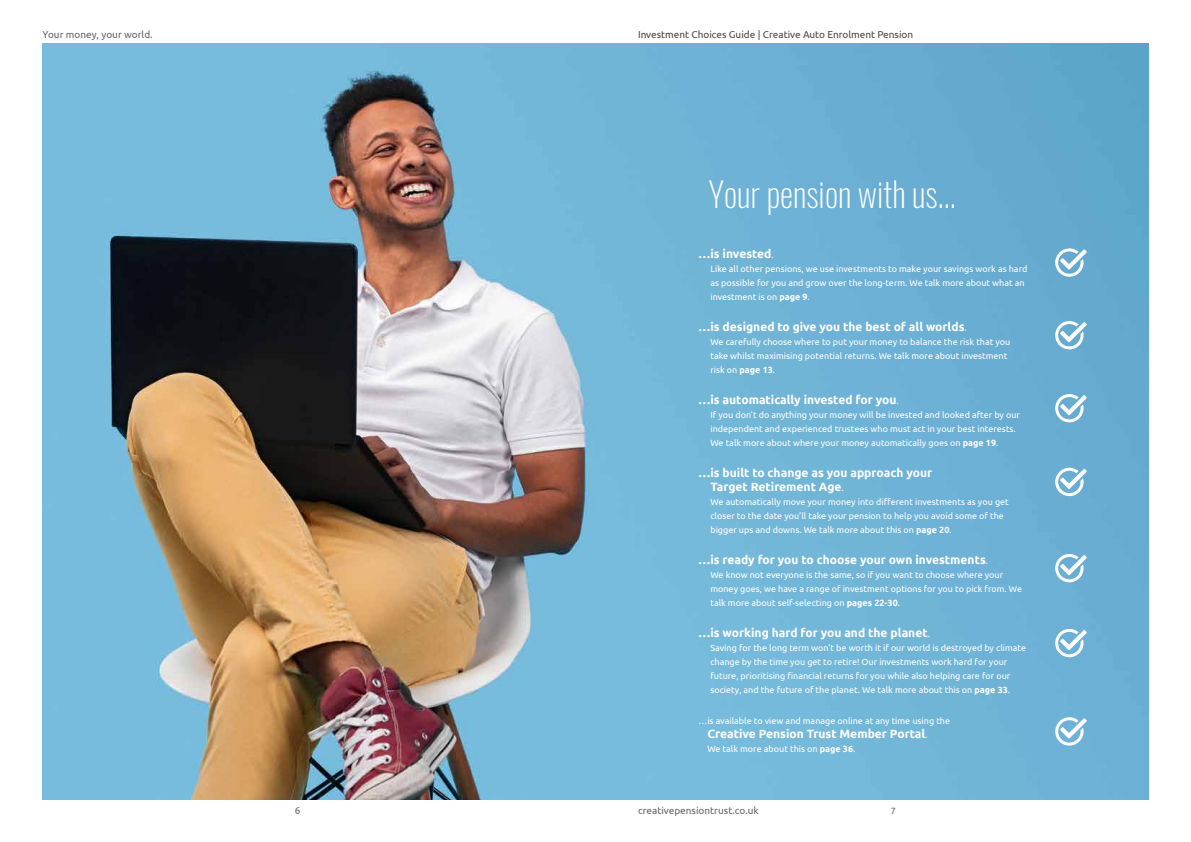
<style>
.page{position:relative;width:1191px;height:842px;background:#fff}
.page>*{position:absolute;margin:0;border:0;box-sizing:border-box;transform-origin:0 0}
.t1{font:200 34px "Oswald";color:#fff}
.t2{font:700 12px/14px "Ubuntu";color:#fff}
.t3{font:10px "Ubuntu";color:#4b4745}
.t4{font:10px "Ubuntu";color:#666665}
.t5{font:9px/14px "Ubuntu";color:#fff}
.t6{font:9px "Ubuntu";color:#666665}
.s1{font-weight:400;font-size:9px}
.s2{font-weight:700}
</style>
<div class="page">
<img style="left:43px;top:44px;width:1105px;height:755px">
<svg style="left:1055px;top:248px;width:31px;height:29px"></svg>
<svg style="left:1055px;top:321px;width:31px;height:28px"></svg>
<svg style="left:1055px;top:394px;width:31px;height:28px"></svg>
<svg style="left:1055px;top:468px;width:31px;height:28px"></svg>
<svg style="left:1055px;top:554px;width:31px;height:28px"></svg>
<svg style="left:1055px;top:629px;width:31px;height:28px"></svg>
<svg style="left:1055px;top:717px;width:31px;height:28px"></svg>
<p class="t4" style="left:43px;top:28px;width:112px">Your money, your world.</p>
<p class="t3" style="left:638px;top:28px;width:277px">Investment Choices Guide | Creative Auto Enrolment Pension</p>
<h1 class="t1" style="left:708px;top:171px;width:249px">Your pension with us...</h1>
<h2 class="t2" style="left:698px;top:246px;width:77px">…is invested<span class="s1">.</span></h2>
<p class="t5" style="left:710px;top:261px;width:318px">Like all other pensions, we use investments to make your savings work as hard as possible for you and grow over the long-term. We talk more about what an investment is on <span class="s2">page 9</span>.</p>
<h2 class="t2" style="left:698px;top:319px;width:270px">…is designed to give you the best of all worlds<span class="s1">.</span></h2>
<p class="t5" style="left:710px;top:334px;width:301px">We carefully choose where to put your money to balance the risk that you take whilst maximising potential returns. We talk more about investment risk on <span class="s2">page 13</span>.</p>
<h2 class="t2" style="left:698px;top:392px;width:202px">…is automatically invested for you<span class="s1">.</span></h2>
<p class="t5" style="left:710px;top:407px;width:311px">If you don’t do anything your money will be invested and looked after by our independent and experienced trustees who must act in your best interests.<br>We talk more about where your money automatically goes on <span class="s2">page 19</span>.</p>
<h2 class="t2" style="left:710px;top:465px;width:223px;text-indent:-12px">…is built to change as you approach your<br>Target Retirement Age<span class="s1">.</span></h2>
<p class="t5" style="left:710px;top:494px;width:300px">We automatically move your money into different investments as you get closer to the date you’ll take your pension to help you avoid some of the bigger ups and downs. We talk more about this on <span class="s2">page 20</span>.</p>
<h2 class="t2" style="left:698px;top:552px;width:291px">…is ready for you to choose your own investments<span class="s1">.</span></h2>
<p class="t5" style="left:710px;top:567px;width:313px">We know not everyone is the same, so if you want to choose where your money goes, we have a range of investment options for you to pick from. We talk more about self-selecting on <span class="s2">pages 22-30</span>.</p>
<h2 class="t2" style="left:698px;top:625px;width:233px">…is working hard for you and the planet<span class="s1">.</span></h2>
<p class="t5" style="left:710px;top:640px;width:317px">Saving for the long term won’t be worth it if our world is destroyed by climate change by the time you get to retire! Our investments work hard for your future, prioritising financial returns for you while also helping care for our society, and the future of the planet. We talk more about this on <span class="s2">page 33</span>.</p>
<p class="t5" style="left:698px;top:713px;width:253px">…is available to view and manage online at any time using the</p>
<h2 class="t2" style="left:707px;top:726px;width:222px">Creative Pension Trust Member Portal<span class="s1">.</span></h2>
<p class="t5" style="left:707px;top:741px;width:149px">We talk more about this on <span class="s2">page 36</span>.</p>
<p class="t4" style="left:295px;top:805px;width:7px">6</p>
<p class="t4" style="left:638px;top:805px;width:122px">creativepensiontrust.co.uk</p>
<p class="t6" style="left:890px;top:805px;width:7px">7</p>
</div>
